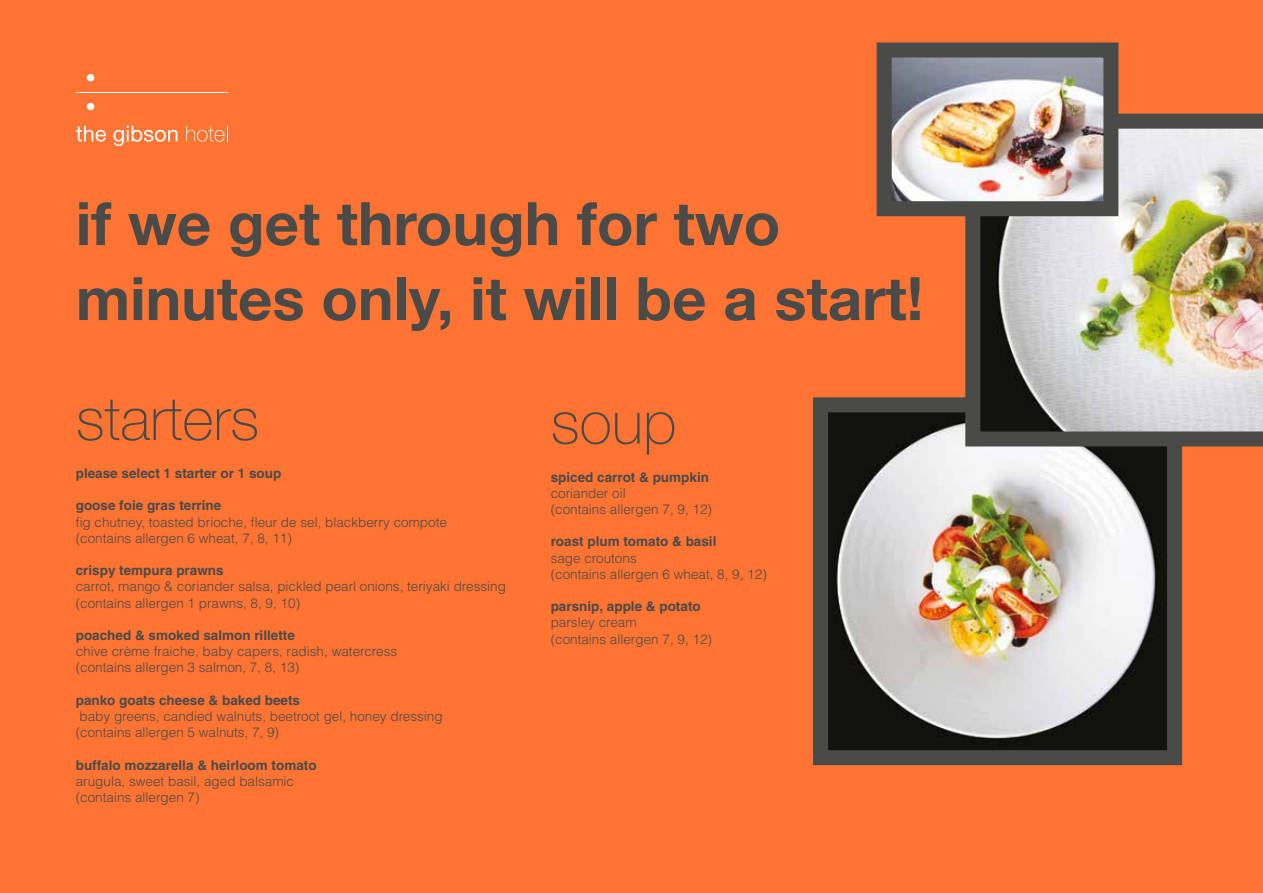
<style>
.page{position:relative;width:1263px;height:893px;background:#ff7433}
.page>*{position:absolute;margin:0;border:0;box-sizing:border-box;transform-origin:0 0}
.t1{font:700 60px/75px "Helvetica Neue";color:#4a4a49}
.t2{font:100 60px "Helvetica Neue";color:#4a4a49}
.t3{font:300 13.5px/16.2px "Helvetica";color:#4a4a49}
.t4{font:700 13.5px "Helvetica";color:#4a4a49}
</style>
<div class="page">
<hr style="left:76px;top:92px;width:151px;height:1px;background:#fff">
<svg style="left:76px;top:126px;width:30px;height:16px"></svg>
<svg style="left:113px;top:126px;width:64px;height:20px"></svg>
<svg style="left:186px;top:126px;width:42px;height:16px"></svg>
<div style="left:87px;top:74px;width:7px;height:7px;background:#fff;border-radius:50%"></div>
<div style="left:87px;top:103px;width:7px;height:7px;background:#fff;border-radius:50%"></div>
<img style="left:829px;top:413px;width:337px;height:336px">
<div style="left:813px;top:397px;width:369px;height:368px;border:15px solid #4a4a49"></div>
<img style="left:965px;top:114px;width:298px;height:332px">
<img style="left:893px;top:59px;width:209px;height:141px">
<div style="left:877px;top:43px;width:241px;height:173px;border:15px solid #4a4a49"></div>
<h1 class="t1" style="left:76px;top:185px;width:849px">if we get through for two minutes only, it will be a start!</h1>
<h1 class="t2" style="left:76px;top:384px;width:185px">starters</h1>
<p class="t4" style="left:76px;top:465px;width:207px">please select 1 starter or 1 soup</p>
<p class="t4" style="left:76px;top:497px;width:147px">goose foie gras terrine</p>
<p class="t3" style="left:76px;top:513px;width:373px">fig chutney, toasted brioche, fleur de sel, blackberry compote (contains allergen 6 wheat, 7, 8, 11)</p>
<p class="t4" style="left:76px;top:562px;width:149px">crispy tempura prawns</p>
<p class="t3" style="left:76px;top:578px;width:432px">carrot, mango &amp; coriander salsa, pickled pearl onions, teriyaki dressing (contains allergen 1 prawns, 8, 9, 10)</p>
<p class="t4" style="left:76px;top:627px;width:221px">poached &amp; smoked salmon rillette</p>
<p class="t3" style="left:76px;top:643px;width:323px">chive crème fraiche, baby capers, radish, watercress (contains allergen 3 salmon, 7, 8, 13)</p>
<p class="t4" style="left:76px;top:692px;width:226px">panko goats cheese &amp; baked beets</p>
<p class="t3" style="left:76px;top:708px;width:368px">baby greens, candied walnuts, beetroot gel, honey dressing (contains allergen 5 walnuts, 7, 9)</p>
<p class="t4" style="left:76px;top:756px;width:242px">buffalo mozzarella &amp; heirloom tomato</p>
<p class="t3" style="left:76px;top:772px;width:220px">arugula, sweet basil, aged balsamic (contains allergen 7)</p>
<h1 class="t2" style="left:551px;top:388px;width:127px">soup</h1>
<p class="t4" style="left:551px;top:468px;width:160px">spiced carrot &amp; pumpkin</p>
<p class="t3" style="left:551px;top:484px;width:163px">coriander oil<br>(contains allergen 7, 9, 12)</p>
<p class="t4" style="left:551px;top:533px;width:167px">roast plum tomato &amp; basil</p>
<p class="t3" style="left:551px;top:549px;width:218px">sage croutons<br>(contains allergen 6 wheat, 8, 9, 12)</p>
<p class="t4" style="left:551px;top:598px;width:152px">parsnip, apple &amp; potato</p>
<p class="t3" style="left:551px;top:614px;width:163px">parsley cream<br>(contains allergen 7, 9, 12)</p>
</div>
